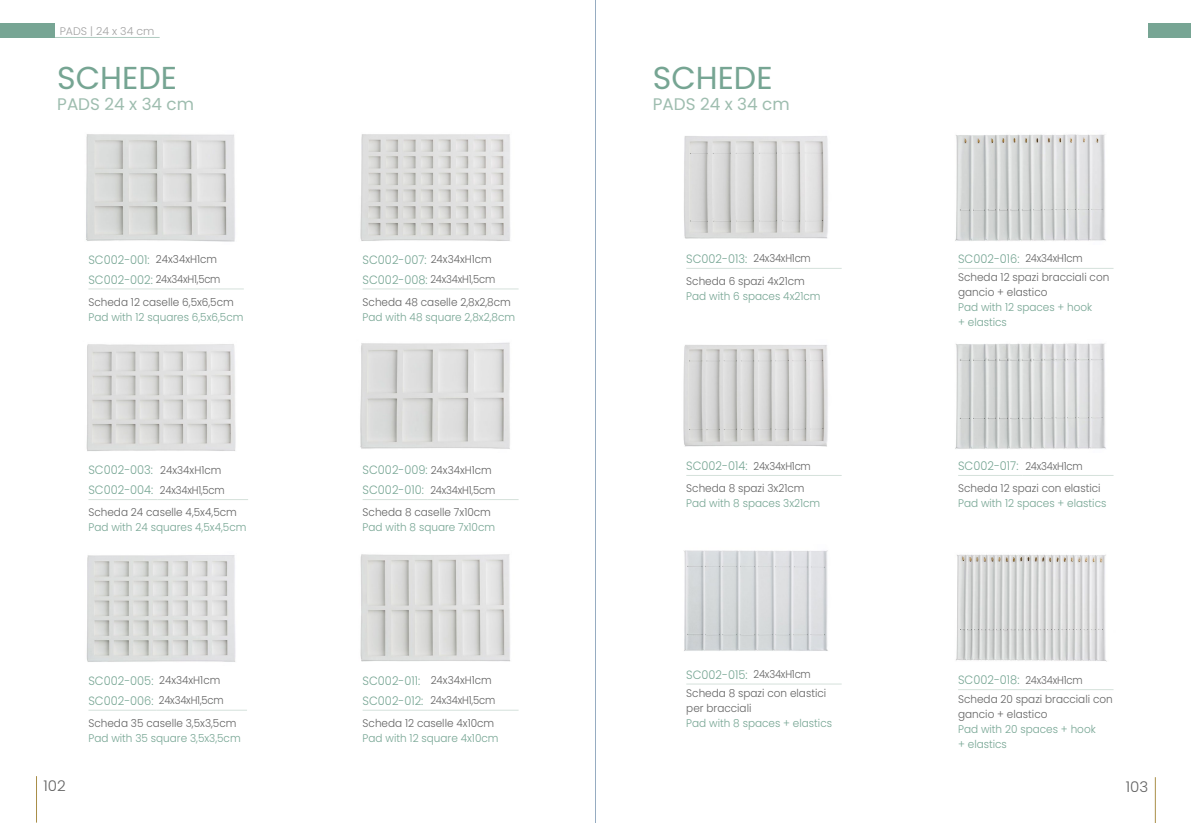
<style>
.page{position:relative;width:1191px;height:823px;background:#fff}
.page>*{position:absolute;margin:0;border:0;box-sizing:border-box;transform-origin:0 0}
.t1{font:31.7px "Poppins";color:#76a593}
.t2{font:16.8px "Poppins";color:#9ebdaf}
.t3{font:300 14.7px "Poppins";color:#636363}
.t4{font:300 12px "Poppins";color:#76a593;scale:.95 1}
.t5{font:300 11px/15px "Poppins";color:#636363;scale:.95 1}
.t6{font:300 11px "Poppins";color:#76a593;scale:.95 1}
.t7{font:300 11px "Poppins";letter-spacing:-.02em;color:#636363;scale:.91 1}
.t8{font:300 11px "Poppins";color:#636363;scale:.94 1}
.t9{font:300 11px "Poppins";color:#636363}
.s1{font-size:12px;color:#76a593}
.s2{font-size:11px;color:#636363}
</style>
<div class="page">
<div style="left:0;top:23px;width:54px;height:15px;background:#77a594"></div>
<div style="left:1148px;top:23px;width:43px;height:15px;background:#77a594"></div>
<hr style="left:595px;top:0;width:1px;height:822px;background:#96acc1">
<hr style="left:36px;top:775px;width:1px;height:47px;background:#a98e47">
<hr style="left:1155px;top:776px;width:1px;height:46px;background:#a98e47">
<hr style="left:54px;top:37px;width:106px;height:1px;background:#76a593">
<img style="left:86px;top:134px;width:149px;height:108px">
<img style="left:86px;top:344px;width:150px;height:107px">
<img style="left:86px;top:555px;width:150px;height:107px">
<img style="left:360px;top:134px;width:150px;height:107px">
<img style="left:360px;top:342px;width:150px;height:107px">
<img style="left:360px;top:554px;width:150px;height:108px">
<hr style="left:88px;top:288px;width:65px;height:1px;background:#d5e1db">
<hr style="left:153px;top:288px;width:91px;height:1px;background:#d5e1db">
<hr style="left:88px;top:499px;width:69px;height:1px;background:#d5e1db">
<hr style="left:157px;top:499px;width:91px;height:1px;background:#d5e1db">
<hr style="left:362px;top:288px;width:66px;height:1px;background:#d5e1db">
<hr style="left:428px;top:288px;width:90px;height:1px;background:#d5e1db">
<hr style="left:88px;top:709px;width:68px;height:1px;background:#d5e1db">
<hr style="left:156px;top:709px;width:91px;height:1px;background:#d5e1db">
<hr style="left:362px;top:499px;width:66px;height:1px;background:#d5e1db">
<hr style="left:428px;top:499px;width:90px;height:1px;background:#d5e1db">
<hr style="left:362px;top:709px;width:66px;height:1px;background:#d5e1db">
<hr style="left:428px;top:709px;width:90px;height:1px;background:#d5e1db">
<img style="left:684px;top:136px;width:144px;height:103px">
<img style="left:955px;top:134px;width:151px;height:107px">
<img style="left:683px;top:345px;width:145px;height:102px">
<img style="left:955px;top:343px;width:151px;height:106px">
<img style="left:684px;top:550px;width:144px;height:101px">
<img style="left:956px;top:554px;width:151px;height:108px">
<hr style="left:686px;top:268px;width:65px;height:1px;background:#d5e1db">
<hr style="left:751px;top:268px;width:90px;height:1px;background:#d5e1db">
<hr style="left:686px;top:475px;width:65px;height:1px;background:#d5e1db">
<hr style="left:751px;top:475px;width:90px;height:1px;background:#d5e1db">
<hr style="left:686px;top:683px;width:65px;height:1px;background:#d5e1db">
<hr style="left:751px;top:683px;width:90px;height:1px;background:#d5e1db">
<hr style="left:958px;top:268px;width:64px;height:1px;background:#d5e1db">
<hr style="left:1022px;top:268px;width:91px;height:1px;background:#d5e1db">
<hr style="left:958px;top:475px;width:64px;height:1px;background:#d5e1db">
<hr style="left:1022px;top:475px;width:91px;height:1px;background:#d5e1db">
<hr style="left:958px;top:689px;width:64px;height:1px;background:#d5e1db">
<hr style="left:1022px;top:689px;width:91px;height:1px;background:#d5e1db">
<p class="t9" style="left:60px;top:25px;width:96px">PADS | 24 x 34 cm</p>
<p class="t1" style="left:57px;top:59px;width:121px">SCHEDE</p>
<p class="t2" style="left:57px;top:94px;width:138px">PADS 24 x 34 cm</p>
<p class="t4" style="left:88px;top:252px;width:66px">SC002-001:</p>
<p class="t8" style="left:156px;top:253px;width:66px">24x34xH1cm</p>
<p class="t7" style="left:88px;top:272px;width:147px"><span class="s1">SC002-002:</span> 24x34xH1,5cm</p>
<p class="t5" style="left:88px;top:294px;width:154px">Scheda 12 caselle 6,5x6,5cm</p>
<p class="t6" style="left:88px;top:310px;width:165px">Pad with 12 squares 6,5x6,5cm</p>
<p class="t4" style="left:88px;top:463px;width:70px">SC002-003:</p>
<p class="t8" style="left:160px;top:463px;width:66px">24x34xH1cm</p>
<p class="t4" style="left:88px;top:482px;width:70px">SC002-004:</p>
<p class="t7" style="left:160px;top:483px;width:73px">24x34xH1,5cm</p>
<p class="t5" style="left:88px;top:504px;width:158px">Scheda 24 caselle 4,5x4,5cm</p>
<p class="t6" style="left:88px;top:520px;width:168px">Pad with 24 squares 4,5x4,5cm</p>
<p class="t4" style="left:88px;top:673px;width:70px">SC002-005:</p>
<p class="t8" style="left:159px;top:673px;width:66px">24x34xH1cm</p>
<p class="t7" style="left:88px;top:693px;width:150px"><span class="s1">SC002-006:</span> 24x34xH1,5cm</p>
<p class="t5" style="left:88px;top:715px;width:157px">Scheda 35 caselle 3,5x3,5cm</p>
<p class="t6" style="left:88px;top:731px;width:162px">Pad with 35 square 3,5x3,5cm</p>
<p class="t4" style="left:362px;top:252px;width:137px">SC002-007: <span class="s2">24x34xH1cm</span></p>
<p class="t7" style="left:362px;top:272px;width:147px"><span class="s1">SC002-008:</span> 24x34xH1,5cm</p>
<p class="t5" style="left:362px;top:294px;width:158px">Scheda 48 caselle 2,8x2,8cm</p>
<p class="t6" style="left:362px;top:310px;width:162px">Pad with 48 square 2,8x2,8cm</p>
<p class="t4" style="left:362px;top:463px;width:137px">SC002-009: <span class="s2">24x34xH1cm</span></p>
<p class="t4" style="left:362px;top:482px;width:66px">SC002-010:</p>
<p class="t7" style="left:430px;top:483px;width:73px">24x34xH1,5cm</p>
<p class="t5" style="left:362px;top:504px;width:136px">Scheda 8 caselle 7x10cm</p>
<p class="t6" style="left:362px;top:520px;width:141px">Pad with 8 square 7x10cm</p>
<p class="t4" style="left:362px;top:673px;width:62px">SC002-011:</p>
<p class="t8" style="left:431px;top:673px;width:66px">24x34xH1cm</p>
<p class="t4" style="left:362px;top:693px;width:65px">SC002-012:</p>
<p class="t7" style="left:430px;top:693px;width:73px">24x34xH1,5cm</p>
<p class="t5" style="left:362px;top:715px;width:140px">Scheda 12 caselle 4x10cm</p>
<p class="t6" style="left:362px;top:731px;width:145px">Pad with 12 square 4x10cm</p>
<p class="t1" style="left:653px;top:59px;width:121px">SCHEDE</p>
<p class="t2" style="left:653px;top:94px;width:138px">PADS 24 x 34 cm</p>
<p class="t4" style="left:686px;top:252px;width:66px">SC002-013:</p>
<p class="t7" style="left:753px;top:252px;width:65px">24x34xH1cm</p>
<p class="t5" style="left:686px;top:273px;width:126px">Scheda 6 spazi 4x21cm</p>
<p class="t6" style="left:686px;top:290px;width:143px">Pad with 6 spaces 4x21cm</p>
<p class="t4" style="left:686px;top:458px;width:66px">SC002-014:</p>
<p class="t7" style="left:753px;top:459px;width:65px">24x34xH1cm</p>
<p class="t5" style="left:686px;top:480px;width:126px">Scheda 8 spazi 3x21cm</p>
<p class="t6" style="left:686px;top:496px;width:142px">Pad with 8 spaces 3x21cm</p>
<p class="t4" style="left:686px;top:667px;width:66px">SC002-015:</p>
<p class="t7" style="left:753px;top:667px;width:65px">24x34xH1cm</p>
<p class="t5" style="left:686px;top:685px;width:149px">Scheda 8 spazi con elastici per bracciali</p>
<p class="t6" style="left:686px;top:716px;width:155px">Pad with 8 spaces + elastics</p>
<p class="t4" style="left:958px;top:252px;width:66px">SC002-016:</p>
<p class="t7" style="left:1025px;top:252px;width:65px">24x34xH1cm</p>
<p class="t5" style="left:958px;top:270px;width:161px">Scheda 12 spazi bracciali con gancio + elastico</p>
<p class="t6" style="left:958px;top:301px;width:143px">Pad with 12 spaces + hook</p>
<p class="t6" style="left:958px;top:316px;width:53px">+ elastics</p>
<p class="t4" style="left:958px;top:458px;width:65px">SC002-017:</p>
<p class="t7" style="left:1025px;top:459px;width:65px">24x34xH1cm</p>
<p class="t5" style="left:958px;top:480px;width:151px">Scheda 12 spazi con elastici</p>
<p class="t6" style="left:958px;top:496px;width:158px">Pad with 12 spaces + elastics</p>
<p class="t4" style="left:958px;top:672px;width:66px">SC002-018:</p>
<p class="t7" style="left:1025px;top:673px;width:65px">24x34xH1cm</p>
<p class="t5" style="left:958px;top:691px;width:164px">Scheda 20 spazi bracciali con gancio + elastico</p>
<p class="t6" style="left:958px;top:722px;width:146px">Pad with 20 spaces + hook</p>
<p class="t6" style="left:958px;top:737px;width:53px">+ elastics</p>
<h3 class="t3" style="left:43px;top:776px;width:24px">102</h3>
<h3 class="t3" style="left:1125px;top:777px;width:24px">103</h3>
</div>
